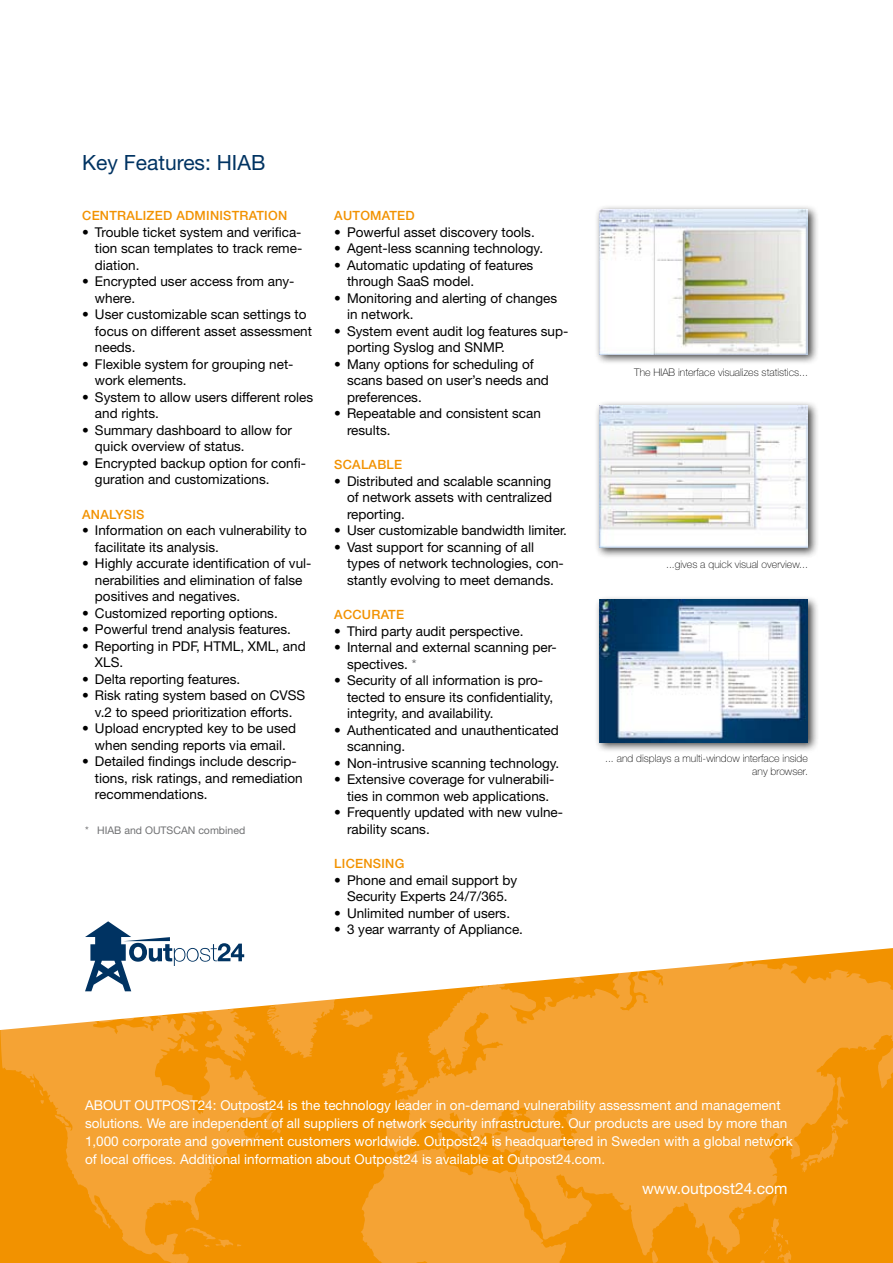
<style>
.page{position:relative;width:893px;height:1263px;background:#fff}
.page>*{position:absolute;margin:0;border:0;box-sizing:border-box;transform-origin:0 0}
.t1{font:21px "Helvetica Neue";color:#003362}
.t2{font:15.75px "Helvetica Neue";color:#fff}
.t3{font:13.5px/16.5px "Helvetica Neue";color:#000}
.t4{font:13.5px/18px "Helvetica Neue";color:#fff}
.t5{font:500 12.75px "Helvetica Neue";letter-spacing:.02em;color:#f29200}
.t6{font:100 10.5px/12.8px "Helvetica Neue";color:#000;text-align:right}
.t7{font:10.5px "Helvetica Neue";color:#707173}
.s1{color:#707173}
</style>
<div class="page">
<div style="left:319px;top:1111px;width:42px;height:152px;background:#f29200"></div>
<svg style="left:361px;top:1030px;width:532px;height:233px;background:#f39d22"></svg>
<svg style="left:0;top:1030px;width:319px;height:233px;background:#f39915"></svg>
<svg style="left:509px;top:1154px;width:7px;height:5px"></svg>
<svg style="left:738px;top:1213px;width:53px;height:50px;background:#f29304"></svg>
<svg style="left:1px;top:948px;width:892px;height:82px"></svg>
<svg style="left:62px;top:921px;width:310px;height:140px"></svg>
<div style="left:594px;top:204px;width:225px;height:161px;background:#000;opacity:.75"></div>
<img style="left:599px;top:209px;width:209px;height:145px">
<div style="left:594px;top:400px;width:225px;height:158px;background:#000;opacity:.75"></div>
<img style="left:599px;top:405px;width:209px;height:142px">
<div style="left:594px;top:595px;width:225px;height:158px;background:#000;opacity:.75"></div>
<img style="left:599px;top:600px;width:209px;height:142px">
<h1 class="t1" style="left:82px;top:150px;width:185px">Key Features: HIAB</h1>
<p class="t5" style="left:82px;top:208px;width:10px">CEN</p>
<p class="t5" style="left:109px;top:208px;width:17px">TRALIZE</p>
<p class="t5" style="left:163px;top:208px;width:40px">D ADMINIS</p>
<p class="t5" style="left:232px;top:208px;width:41px">TRATION</p>
<p class="t3" style="left:95px;top:224px;width:209px;text-align:justify;text-indent:-13px">• Trouble ticket system and verifica&shy;tion scan templates to track reme&shy;diation.</p>
<p class="t3" style="left:95px;top:273px;width:201px;text-indent:-13px">• Encrypted user access from any&shy;where.</p>
<p class="t3" style="left:95px;top:306px;width:219px;text-indent:-13px">• User customizable scan settings to focus on different asset assessment needs.</p>
<p class="t3" style="left:95px;top:356px;width:200px;text-indent:-13px">• Flexible system for grouping net&shy;work elements.</p>
<p class="t3" style="left:95px;top:389px;width:220px;text-indent:-13px">• System to allow users different roles and rights.</p>
<p class="t3" style="left:95px;top:422px;width:199px;text-indent:-13px">• Summary dashboard to allow for quick overview of status.</p>
<p class="t3" style="left:95px;top:455px;width:213px;text-indent:-13px">• Encrypted backup option for confi&shy;guration and customizations.</p>
<p class="t5" style="left:82px;top:507px;width:10px">ANAL</p>
<p class="t5" style="left:115px;top:507px;width:17px">YSIS</p>
<p class="t3" style="left:95px;top:522px;width:213px;text-indent:-13px">• Information on each vulnerability to facilitate its analysis.</p>
<p class="t3" style="left:95px;top:555px;width:218px;text-indent:-13px">• Highly accurate identification of vul&shy;nerabilities and elimination of false positives and negatives.</p>
<p class="t3" style="left:82px;top:605px;width:197px">• Customized reporting options.</p>
<p class="t3" style="left:82px;top:621px;width:210px">• Powerful trend analysis features.</p>
<p class="t3" style="left:95px;top:638px;width:212px;text-indent:-13px">• Reporting in PDF, HTML, XML, and<br>XLS.</p>
<p class="t3" style="left:82px;top:671px;width:160px">• Delta reporting features.</p>
<p class="t3" style="left:82px;top:687px;width:225px;text-align:center">• Risk rating system based on CVSS v.2 to speed prioritization efforts.</p>
<p class="t3" style="left:82px;top:720px;width:215px;text-align:center">• Upload encrypted key to be used when sending reports via email.</p>
<p class="t3" style="left:95px;top:753px;width:209px;text-indent:-13px">• Detailed findings include descrip&shy;tions, risk ratings, and remediation recommendations.</p>
<p class="t7" style="left:85px;top:824px;width:162px">* HIAB and OUTSCAN combined</p>
<p class="t5" style="left:334px;top:208px;width:37px">AUTOMA</p>
<p class="t5" style="left:389px;top:208px;width:27px">TED</p>
<p class="t3" style="left:334px;top:224px;width:202px">• Powerful asset discovery tools.</p>
<p class="t3" style="left:334px;top:240px;width:210px">• Agent-less scanning technology.</p>
<p class="t3" style="left:347px;top:257px;width:188px;text-indent:-13px">• Automatic updating of features through SaaS model.</p>
<p class="t3" style="left:347px;top:290px;width:212px;text-indent:-13px">• Monitoring and alerting of changes in network.</p>
<p class="t3" style="left:347px;top:323px;width:223px;text-indent:-13px">• System event audit log features sup&shy;porting Syslog and SNMP.</p>
<p class="t3" style="left:347px;top:356px;width:203px;text-indent:-13px">• Many options for scheduling of scans based on user’s needs and preferences.</p>
<p class="t3" style="left:347px;top:405px;width:195px;text-indent:-13px">• Repeatable and consistent scan results.</p>
<p class="t5" style="left:334px;top:457px;width:10px">SCALABLE</p>
<p class="t3" style="left:347px;top:473px;width:206px;text-align:justify;text-indent:-13px">• Distributed and scalable scanning of network assets with centralized reporting.</p>
<p class="t3" style="left:334px;top:522px;width:234px">• User customizable bandwidth limiter.</p>
<p class="t3" style="left:347px;top:539px;width:218px;text-indent:-13px">• Vast support for scanning of all types of network technologies, con&shy;stantly evolving to meet demands.</p>
<p class="t5" style="left:334px;top:607px;width:11px">ACCURA</p>
<p class="t5" style="left:388px;top:607px;width:16px">TE</p>
<p class="t3" style="left:334px;top:623px;width:191px">• Third party audit perspective.</p>
<p class="t3" style="left:347px;top:639px;width:211px;text-indent:-13px">• Internal and external scanning per&shy;spectives. <span class="s1">*</span></p>
<p class="t3" style="left:347px;top:672px;width:208px;text-indent:-13px">• Security of all information is pro&shy;tected to ensure its confidentiality, integrity, and availability.</p>
<p class="t3" style="left:347px;top:722px;width:213px;text-indent:-13px">• Authenticated and unauthenticated scanning.</p>
<p class="t3" style="left:334px;top:755px;width:227px">• Non-intrusive scanning technology.</p>
<p class="t3" style="left:334px;top:771px;width:221px;text-align:center">• Extensive coverage for vulnerabili&shy;ties in common web applications.</p>
<p class="t3" style="left:347px;top:804px;width:218px;text-indent:-13px">• Frequently updated with new vulne&shy;rability scans.</p>
<p class="t5" style="left:334px;top:856px;width:72px">LICENSING</p>
<p class="t3" style="left:334px;top:872px;width:184px;text-align:center">• Phone and email support by<br>Security Experts 24/7/365.</p>
<p class="t3" style="left:334px;top:905px;width:177px">• Unlimited number of users.</p>
<p class="t3" style="left:334px;top:921px;width:190px">• 3 year warranty of Appliance.</p>
<p class="t6" style="left:634px;top:366px;width:175px">The HIAB interface visualizes statistics...</p>
<p class="t6" style="left:666px;top:558px;width:143px">...gives a quick visual overview...</p>
<p class="t6" style="left:605px;top:752px;width:204px">... and displays a multi-window interface inside any browser.</p>
<p class="t4" style="left:85px;top:1096px;width:19px">About</p>
<p class="t4" style="left:135px;top:1096px;width:20px">Outpost</p>
<p class="t4" style="left:85px;top:1096px;width:709px;text-indent:113px">24: Outpost24 is the technology leader in on-demand vulnerability assessment and management solutions. We are independent of all suppliers of network security infrastructure. Our products are used by more than 1,000 corporate and government customers worldwide. Outpost24 is headquartered in Sweden with a global network of local offices. Additional information about Outpost24 is available at Outpost24.com.</p>
<p class="t2" style="left:642px;top:1179px;width:147px">www.outpost24.com</p>
</div>
